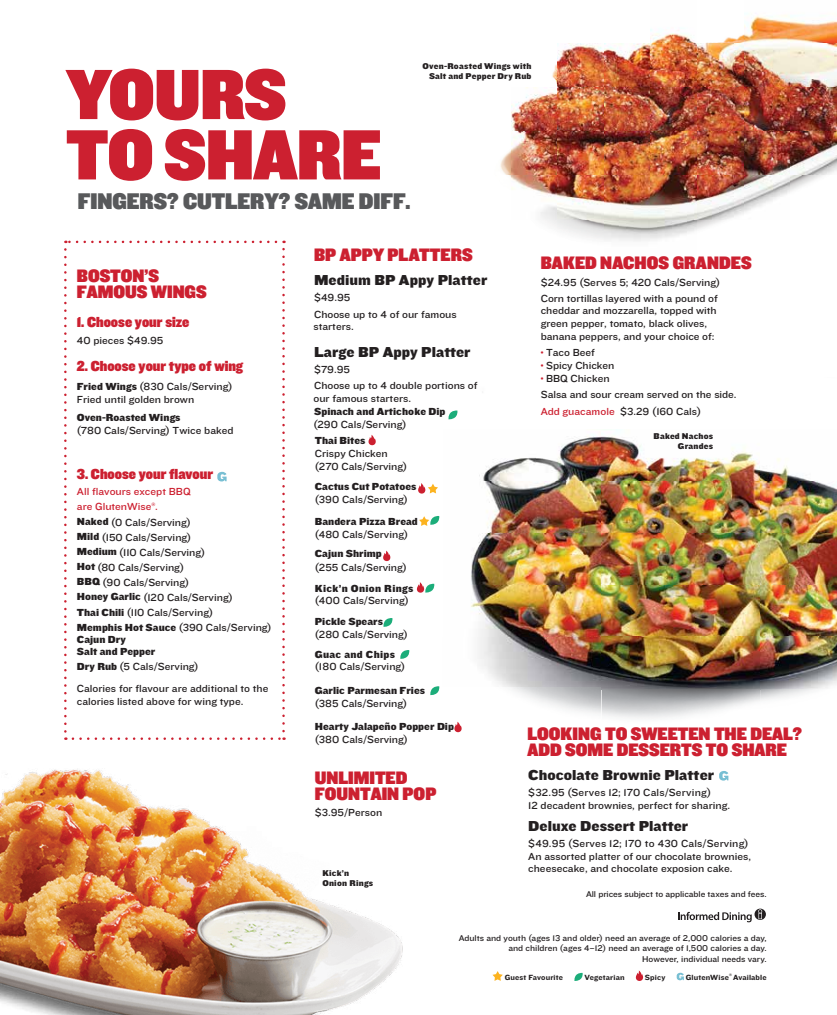
<style>
.page{position:relative;width:837px;height:1015px;background:#fff}
.page>*{position:absolute;margin:0;border:0;box-sizing:border-box;transform-origin:0 0}
.t1{font:73.75px/60.4px "Knockout HTF91 Ultmt Middlewt";color:#cc2030}
.t2{font:23.62px "Knockout HTF91 Ultmt Middlewt";color:#58595b}
.t3{font:18.75px/16.2px "Knockout HTF91 Ultmt Middlewt";color:#cc2030}
.t4{font:15px "Knockout HTF72 Full Cruiserwt";color:#231f20}
.t5{font:15px "Knockout HTF91 Ultmt Middlewt";color:#cc2030}
.t6{font:10.62px/15.1px "Knockout HTF32 Junior Cruiserwt";color:#231f20}
.t7{font:10.62px "Knockout HTF72 Full Cruiserwt";color:#231f20}
.t8{font:10.62px "Knockout HTF72 Full Cruiserwt";letter-spacing:.03em;color:#231f20}
.t9{font:10.62px "Knockout HTF72 Full Cruiserwt";color:#221f20}
.t10{font:8.75px/10.5px "Knockout HTF32 Junior Cruiserwt";color:#231f20;text-align:right}
.t11{font:8.75px/10px "Knockout HTF72 Full Cruiserwt";letter-spacing:.025em;color:#231f20;text-align:right}
.t12{font:7.75px "Knockout HTF52 Cruiserweight";letter-spacing:.015em;color:#231f20}
.t13{font:3.62px "Knockout HTF72 Full Cruiserwt";color:#231f20}
.s1{font-family:"Knockout HTF72 Full Cruiserwt"}
.s2{color:#cc2030}
.s3{font-family:"Knockout HTF28 Junior Featherwt";color:#cc2030}
</style>
<div class="page">
<img style="left:500px;top:15px;width:337px;height:226px">
<img style="left:471px;top:430px;width:366px;height:260px">
<img style="left:457px;top:687px;width:144px;height:46px">
<svg style="left:64px;top:249px;width:3px;height:491px"></svg>
<svg style="left:73px;top:737px;width:212px;height:3px"></svg>
<svg style="left:282px;top:241px;width:3px;height:490px"></svg>
<svg style="left:65px;top:241px;width:211px;height:2px"></svg>
<svg style="left:383px;top:551px;width:7px;height:10px"></svg>
<svg style="left:454px;top:722px;width:8px;height:10px"></svg>
<svg style="left:448px;top:410px;width:10px;height:10px"></svg>
<svg style="left:678px;top:908px;width:88px;height:14px"></svg>
<svg style="left:368px;top:435px;width:8px;height:10px"></svg>
<svg style="left:719px;top:771px;width:9px;height:10px"></svg>
<svg style="left:400px;top:650px;width:10px;height:9px"></svg>
<img style="left:0;top:769px;width:403px;height:246px">
<svg style="left:217px;top:472px;width:10px;height:9px"></svg>
<svg style="left:492px;top:971px;width:11px;height:10px"></svg>
<svg style="left:574px;top:973px;width:9px;height:8px"></svg>
<svg style="left:636px;top:971px;width:7px;height:10px"></svg>
<svg style="left:677px;top:973px;width:7px;height:7px"></svg>
<svg style="left:419px;top:516px;width:21px;height:10px"></svg>
<svg style="left:418px;top:483px;width:20px;height:11px"></svg>
<svg style="left:417px;top:582px;width:18px;height:11px"></svg>
<svg style="left:383px;top:618px;width:10px;height:9px"></svg>
<svg style="left:430px;top:686px;width:10px;height:10px"></svg>
<h1 class="t1" style="left:66px;top:66px;width:316px">YOURS<br>TO SHARE</h1>
<h2 class="t2" style="left:78px;top:189px;width:334px">FINGERS? CUTLERY? SAME DIFF.</h2>
<p class="t11" style="left:422px;top:61px;width:110px">Oven-Roasted Wings with<br>Salt and Pepper Dry Rub</p>
<h3 class="t3" style="left:77px;top:268px;width:131px">BOSTON’S<br>FAMOUS WINGS</h3>
<h3 class="t5" style="left:77px;top:314px;width:114px">1. Choose your size</h3>
<p class="t6" style="left:77px;top:333px;width:88px">40 pieces $49.95</p>
<h3 class="t5" style="left:77px;top:358px;width:168px">2. Choose your type of wing</h3>
<p class="t6" style="left:77px;top:380px;width:157px;line-height:13.1px"><span class="s1">Fried Wings</span> (830 Cals/Serving)<br>Fried until golden brown</p>
<p class="t7" style="left:77px;top:411px;width:105px">Oven-Roasted Wings</p>
<p class="t6" style="left:77px;top:423px;width:158px">(780 Cals/Serving) Twice baked</p>
<h3 class="t5" style="left:77px;top:465px;width:138px">3. Choose your flavour</h3>
<p class="t6" style="left:77px;top:484px;width:196px"><span class="s2">All flavours except BBQ<br>are GlutenWise</span><sup>®</sup><span class="s2">.<br></span><span class="s1">Naked</span> (0 Cals/Serving)<br><span class="s1">Mild</span> (150 Cals/Serving)<br><span class="s1">Medium</span> (110 Cals/Serving)<br><span class="s1">Hot</span> (80 Cals/Serving)<br><span class="s1">BBQ</span> (90 Cals/Serving)<br><span class="s1">Honey Garlic</span> (120 Cals/Serving)<br><span class="s1">Thai Chili</span> (110 Cals/Serving)<br><span class="s1">Memphis Hot Sauce</span> (390 Cals/Serving)</p>
<p class="t7" style="left:77px;top:646px;width:80px">Salt and Pepper</p>
<p class="t6" style="left:77px;top:656px;width:193px;line-height:21.8px"><span class="s1">Dry Rub</span> (5 Cals/Serving)<br>Calories for flavour are additional to the</p>
<p class="t6" style="left:77px;top:694px;width:168px">calories listed above for wing type.</p>
<p class="t9" style="left:77px;top:633px;width:50px">Cajun Dry</p>
<h3 class="t3" style="left:314px;top:247px;width:160px">BP APPY PLATTERS</h3>
<h3 class="t4" style="left:314px;top:272px;width:175px">Medium BP Appy Platter</h3>
<p class="t6" style="left:314px;top:290px;width:144px;line-height:16.4px">$49.95<br>Choose up to 4 of our famous</p>
<p class="t6" style="left:313px;top:319px;width:42px">starters.</p>
<h3 class="t4" style="left:314px;top:344px;width:158px">Large BP Appy Platter</h3>
<p class="t6" style="left:314px;top:362px;width:165px;line-height:15.9px">$79.95<br>Choose up to 4 double portions of</p>
<p class="t6" style="left:313px;top:391px;width:99px">our famous starters.</p>
<p class="t7" style="left:314px;top:406px;width:133px">Spinach and Artichoke Dip</p>
<p class="t6" style="left:313px;top:417px;width:94px">(290 Cals/Serving)</p>
<p class="t7" style="left:315px;top:434px;width:52px">Thai Bites</p>
<p class="t6" style="left:315px;top:447px;width:94px;line-height:13.1px">Crispy Chicken (270 Cals/Serving)</p>
<p class="t7" style="left:315px;top:481px;width:103px">Cactus Cut Potatoes</p>
<p class="t6" style="left:315px;top:492px;width:94px">(390 Cals/Serving)</p>
<p class="t7" style="left:315px;top:515px;width:104px">Bandera Pizza Bread</p>
<p class="t6" style="left:315px;top:527px;width:95px">(480 Cals/Serving)</p>
<p class="t7" style="left:315px;top:548px;width:69px">Cajun Shrimp</p>
<p class="t6" style="left:315px;top:560px;width:94px">(255 Cals/Serving)</p>
<p class="t8" style="left:315px;top:582px;width:100px">Kick’n Onion Rings</p>
<p class="t6" style="left:315px;top:593px;width:95px">(400 Cals/Serving)</p>
<p class="t7" style="left:315px;top:615px;width:70px">Pickle Spears</p>
<p class="t6" style="left:315px;top:626px;width:95px">(280 Cals/Serving)</p>
<p class="t8" style="left:315px;top:648px;width:82px">Guac and Chips</p>
<p class="t6" style="left:315px;top:659px;width:92px">(180 Cals/Serving)</p>
<p class="t7" style="left:315px;top:684px;width:112px">Garlic Parmesan Fries</p>
<p class="t6" style="left:315px;top:695px;width:94px">(385 Cals/Serving)</p>
<p class="t7" style="left:315px;top:720px;width:141px">Hearty Jalapeño Popper Dip</p>
<p class="t6" style="left:315px;top:731px;width:95px">(380 Cals/Serving)</p>
<h3 class="t3" style="left:315px;top:770px;width:123px">UNLIMITED<br>FOUNTAIN POP</h3>
<p class="t6" style="left:315px;top:805px;width:69px">$3.95/Person</p>
<p class="t11" style="left:322px;top:868px;width:52px;line-height:10.5px;text-align:left">Kick’n<br>Onion Rings</p>
<h3 class="t3" style="left:541px;top:256px;width:212px">BAKED NACHOS GRANDES</h3>
<p class="t6" style="left:541px;top:275px;width:181px">$24.95 (Serves 5; 420 Cals/Serving)</p>
<p class="t6" style="left:541px;top:292px;width:178px;line-height:12.8px">Corn tortillas layered with a pound of cheddar and mozzarella, topped with green pepper, tomato, black olives, banana peppers, and your choice of:</p>
<p class="t6" style="left:541px;top:346px;width:56px"><span class="s3">•</span> Taco Beef</p>
<p class="t6" style="left:541px;top:358px;width:75px"><span class="s3">•</span> Spicy Chicken</p>
<p class="t6" style="left:541px;top:370px;width:197px;line-height:16.5px"><span class="s3">•</span> BBQ Chicken<br>Salsa and sour cream served on the side.</p>
<p class="t6" style="left:541px;top:404px;width:162px"><span class="s2">Add guacamole</span> $3.29 (160 Cals)</p>
<p class="t11" style="left:654px;top:431px;width:61px">Baked Nachos<br>Grandes</p>
<h3 class="t3" style="left:527px;top:726px;width:276px">LOOKING TO SWEETEN THE DEAL?<br>ADD SOME DESSERTS TO SHARE</h3>
<h3 class="t4" style="left:528px;top:767px;width:187px">Chocolate Brownie Platter</h3>
<p class="t6" style="left:528px;top:786px;width:203px;line-height:13.1px">$32.95 (Serves 12; 170 Cals/Serving)<br>12 decadent brownies, perfect for sharing.</p>
<h3 class="t4" style="left:528px;top:818px;width:162px">Deluxe Dessert Platter</h3>
<p class="t6" style="left:528px;top:837px;width:224px;line-height:12.8px">$49.95 (Serves 12; 170 to 430 Cals/Serving)<br>An assorted platter of our chocolate brownies, cheesecake, and chocolate exposion cake.</p>
<p class="t10" style="left:586px;top:889px;width:182px">All prices subject to applicable taxes and fees.</p>
<p class="t10" style="left:459px;top:933px;width:309px">Adults and youth (ages 13 and older) need an average of 2,000 calories a day, and children (ages 4–12) need an average of 1,500 calories a day.<br>However, individual needs vary.</p>
<p class="t12" style="left:505px;top:973px;width:60px">Guest Favourite</p>
<p class="t12" style="left:585px;top:973px;width:42px">Vegetarian</p>
<p class="t12" style="left:645px;top:973px;width:22px">Spicy</p>
<p class="t12" style="left:686px;top:973px;width:45px">GlutenWise</p>
<p class="t13" style="left:729px;top:973px;width:4px">®</p>
<p class="t12" style="left:733px;top:973px;width:35px">Available</p>
</div>
